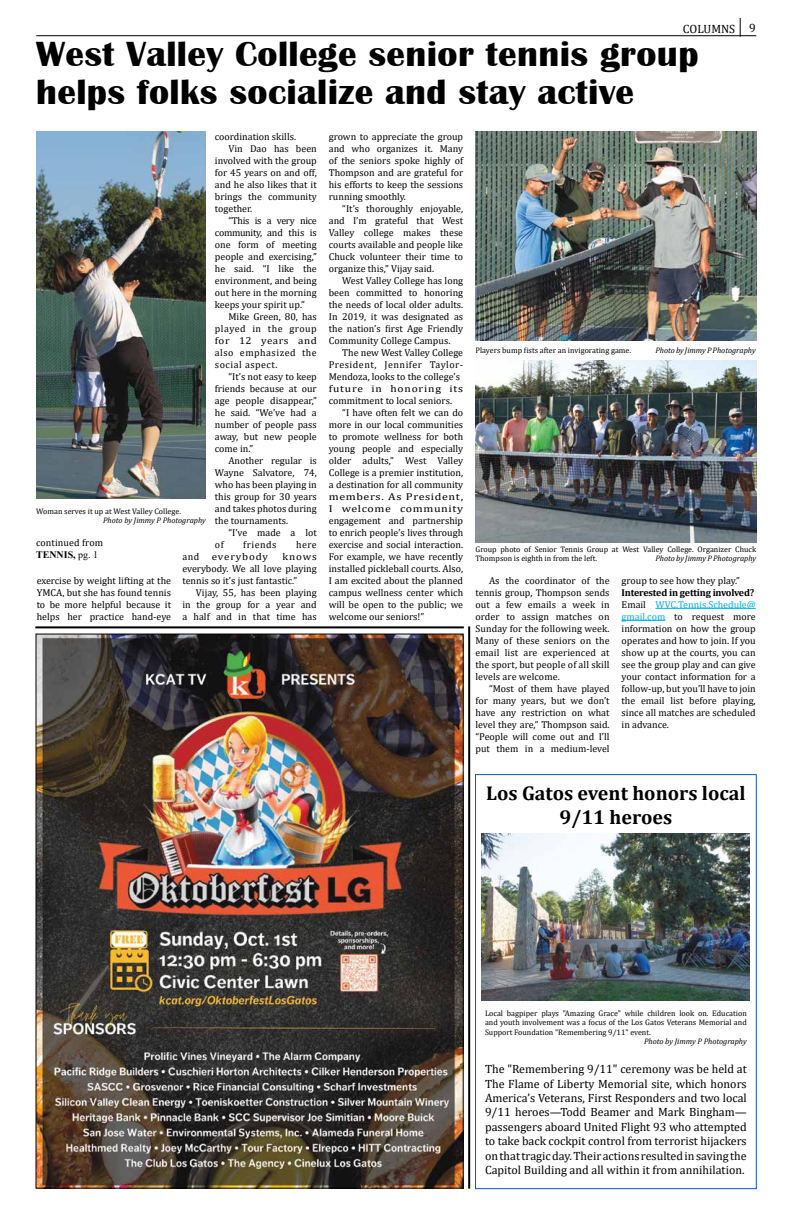
<style>
.page{position:relative;width:792px;height:1224px;background:#fff}
.page>*{position:absolute;margin:0;border:0;box-sizing:border-box;transform-origin:0 0}
.t1{font:700 36px/38px "Britannic";letter-spacing:.01em;color:#000}
.t2{font:700 20px/24px "Cambria";color:#000;text-align:center}
.t3{font:12px/14.4px "Cambria";color:#000;text-align:justify}
.t4{font:10px/12px "Cambria";color:#000;text-align:justify}
.t5{font:10px/12px "Cambria";color:#000;text-align:justify;scale:1.1 1}
.t6{font:10px "Cambria";letter-spacing:.05em;color:#000}
.t7{font:10px "Cambria";letter-spacing:-.03em;color:#000}
.t8{font:10px "Cambria";letter-spacing:.05em;color:#000;scale:1.1 1}
.t9{font:10px "Cambria";letter-spacing:.07em;color:#000}
.t10{font:700 10px "Times New Roman";color:#000}
.t11{font:8px/9.6px "Cambria";color:#000}
.t12{font:italic 8px "Cambria";color:#000}
.s1{font-weight:400}
.s2{font-weight:700}
.s3{color:#00aeef}
</style>
<div class="page">
<hr style="left:36px;top:35px;width:720px;height:1px;background:#000">
<svg style="left:740px;top:18px;width:1px;height:19px"></svg>
<img style="left:476px;top:132px;width:280px;height:208px">
<img style="left:36px;top:132px;width:170px;height:366px">
<img style="left:476px;top:360px;width:280px;height:183px">
<hr style="left:656px;top:608px;width:100px;height:1px;background:#00aeef">
<hr style="left:622px;top:620px;width:43px;height:1px;background:#00aeef">
<img style="left:38px;top:636px;width:424px;height:551px">
<hr style="left:35px;top:626px;width:429px;height:2px;background:#000">
<hr style="left:468px;top:626px;width:2px;height:563px;background:#000">
<div style="left:475px;top:774px;width:282px;height:415px;border:1px solid #15c"></div>
<img style="left:482px;top:834px;width:268px;height:167px">
<p class="t3" style="left:683px;top:21px;width:74px">COLUMNS 9</p>
<h1 class="t1" style="left:36px;top:35px;width:664px">West Valley College senior tennis group helps folks socialize and stay active</h1>
<p class="t4" style="left:215px;top:130px;width:83px">coordination skills.</p>
<p class="t4" style="left:228px;top:142px;width:90px">Vin Dao has been</p>
<p class="t4" style="left:215px;top:154px;width:103px">involved with the group</p>
<p class="t4" style="left:215px;top:166px;width:103px">for 45 years on and off,</p>
<p class="t4" style="left:215px;top:178px;width:103px">and he also likes that it</p>
<p class="t4" style="left:215px;top:190px;width:103px">brings the community</p>
<p class="t4" style="left:215px;top:202px;width:39px">together.</p>
<p class="t7" style="left:228px;top:214px;width:90px">“This is a very nice</p>
<p class="t7" style="left:215px;top:226px;width:103px">community, and this is</p>
<p class="t4" style="left:215px;top:238px;width:103px">one form of meeting</p>
<p class="t4" style="left:215px;top:250px;width:103px">people and exercising,”</p>
<p class="t4" style="left:215px;top:262px;width:103px">he said. “I like the</p>
<p class="t4" style="left:215px;top:274px;width:103px">environment, and being</p>
<p class="t4" style="left:215px;top:286px;width:103px">out here in the morning</p>
<p class="t4" style="left:215px;top:298px;width:92px">keeps your spirit up.”</p>
<p class="t4" style="left:228px;top:310px;width:90px">Mike Green, 80, has</p>
<p class="t6" style="left:215px;top:322px;width:103px">played in the group</p>
<p class="t8" style="left:215px;top:334px;width:94px">for 12 years and</p>
<p class="t6" style="left:215px;top:346px;width:103px">also emphasized the</p>
<p class="t6" style="left:215px;top:358px;width:64px">social aspect.</p>
<p class="t4" style="left:228px;top:370px;width:90px">“It’s not easy to keep</p>
<p class="t4" style="left:215px;top:382px;width:103px">friends because at our</p>
<p class="t4" style="left:215px;top:394px;width:103px">age people disappear,”</p>
<p class="t4" style="left:215px;top:406px;width:103px">he said. “We’ve had a</p>
<p class="t4" style="left:215px;top:418px;width:103px">number of people pass</p>
<p class="t4" style="left:215px;top:430px;width:103px">away, but new people</p>
<p class="t4" style="left:215px;top:442px;width:40px">come in.”</p>
<p class="t4" style="left:228px;top:454px;width:90px">Another regular is</p>
<p class="t4" style="left:215px;top:466px;width:103px">Wayne Salvatore, 74,</p>
<p class="t4" style="left:215px;top:478px;width:103px">who has been playing in</p>
<p class="t4" style="left:215px;top:490px;width:103px">this group for 30 years</p>
<p class="t4" style="left:215px;top:502px;width:103px">and takes photos during</p>
<p class="t4" style="left:215px;top:514px;width:75px">the tournaments.</p>
<p class="t4" style="left:228px;top:526px;width:90px">“I’ve made a lot</p>
<p class="t4" style="left:215px;top:538px;width:10px">of</p>
<p class="t6" style="left:243px;top:538px;width:35px">friends</p>
<p class="t4" style="left:296px;top:538px;width:22px">here</p>
<p class="t9" style="left:182px;top:550px;width:87px">and everybody</p>
<p class="t11" style="left:36px;top:506px;width:146px">Woman serves it up at West Valley College.</p>
<p class="t12" style="left:103px;top:515px;width:104px">Photo by Jimmy P Photography</p>
<p class="t4" style="left:36px;top:537px;width:69px">continued from</p>
<p class="t10" style="left:36px;top:548px;width:64px">TENNIS, <span class="s1">pg. 1</span></p>
<p class="t5" style="left:182px;top:550px;width:124px;text-indent:100px">knows everybody. We all love playing tennis so it’s just fantastic.”</p>
<p class="t4" style="left:182px;top:586px;width:136px;text-indent:14px">Vijay, 55, has been playing in the group for a year and a half and in that time has</p>
<p class="t4" style="left:37px;top:574px;width:136px">exercise by weight lifting at the YMCA, but she has found tennis to be more helpful because it helps her practice hand-eye</p>
<p class="t4" style="left:329px;top:130px;width:136px">grown to appreciate the group and who organizes it. Many of the seniors spoke highly of Thompson and are grateful for his efforts to keep the sessions running smoothly.</p>
<p class="t4" style="left:329px;top:202px;width:136px;text-indent:14px">“It’s thoroughly enjoyable, and I’m grateful that West Valley college makes these courts available and people like Chuck volunteer their time to organize this,” Vijay said.</p>
<p class="t4" style="left:329px;top:274px;width:136px;text-indent:14px">West Valley College has long been committed to honoring the needs of local older adults.<br>In 2019, it was designated as the nation’s first Age Friendly Community College Campus.</p>
<p class="t4" style="left:329px;top:346px;width:136px;text-align:left;text-indent:14px">The new West Valley College<br>President, Jennifer Taylor-<br>Mendoza, looks to the college’s future in honoring its commitment to local seniors.</p>
<p class="t4" style="left:329px;top:406px;width:136px;text-indent:14px">“I have often felt we can do more in our local communities to promote wellness for both young people and especially older adults,” West Valley College is a premier institution, a destination for all community members. As President, I welcome community engagement and partnership to enrich people’s lives through exercise and social interaction.<br>For example, we have recently installed pickleball courts. Also, I am excited about the planned campus wellness center which will be open to the public; we welcome our seniors!”</p>
<p class="t11" style="left:476px;top:345px;width:157px">Players bump fists after an invigorating game.</p>
<p class="t12" style="left:656px;top:344px;width:102px">Photo by Jimmy P Photography</p>
<p class="t11" style="left:476px;top:544px;width:282px">Group photo of Senior Tennis Group at West Valley College. Organizer Chuck<br>Thompson is eighth in from the left.</p>
<p class="t12" style="left:656px;top:553px;width:102px">Photo by Jimmy P Photography</p>
<p class="t4" style="left:476px;top:574px;width:136px;text-indent:14px">As the coordinator of the tennis group, Thompson sends out a few emails a week in order to assign matches on Sunday for the following week.<br>Many of these seniors on the email list are experienced at the sport, but people of all skill levels are welcome.</p>
<p class="t4" style="left:476px;top:682px;width:136px;text-indent:14px">“Most of them have played for many years, but we don’t have any restriction on what level they are,” Thompson said. “People will come out and I’ll put them in a medium-level</p>
<p class="t4" style="left:622px;top:574px;width:120px">group to see how they play.”</p>
<p class="t4" style="left:622px;top:586px;width:136px;text-align:left"><span class="s2">Interested in getting involved?<br></span>Email <span class="s3">WVC.Tennis.Schedule@ gmail.com</span> to request more information on how the group operates and how to join. If you show up at the courts, you can see the group play and can give your contact information for a follow-up, but you’ll have to join the email list before playing, since all matches are scheduled in advance.</p>
<h2 class="t2" style="left:486px;top:780px;width:261px">Los Gatos event honors local<br>9/11 heroes</h2>
<p class="t11" style="left:485px;top:1008px;width:263px;text-align:justify">Local bagpiper plays "Amazing Grace" while children look on. Education and youth involvement was a focus of the Los Gatos Veterans Memorial and Support Foundation "Remembering 9/11" event.</p>
<p class="t12" style="left:644px;top:1036px;width:104px">Photo by Jimmy P Photography</p>
<p class="t3" style="left:485px;top:1062px;width:263px">The "Remembering 9/11" ceremony was be held at The Flame of Liberty Memorial site, which honors America’s Veterans, First Responders and two local 9/11 heroes—Todd Beamer and Mark Bingham— passengers aboard United Flight 93 who attempted to take back cockpit control from terrorist hijackers on that tragic day. Their actions resulted in saving the Capitol Building and all within it from annihilation.</p>
</div>
